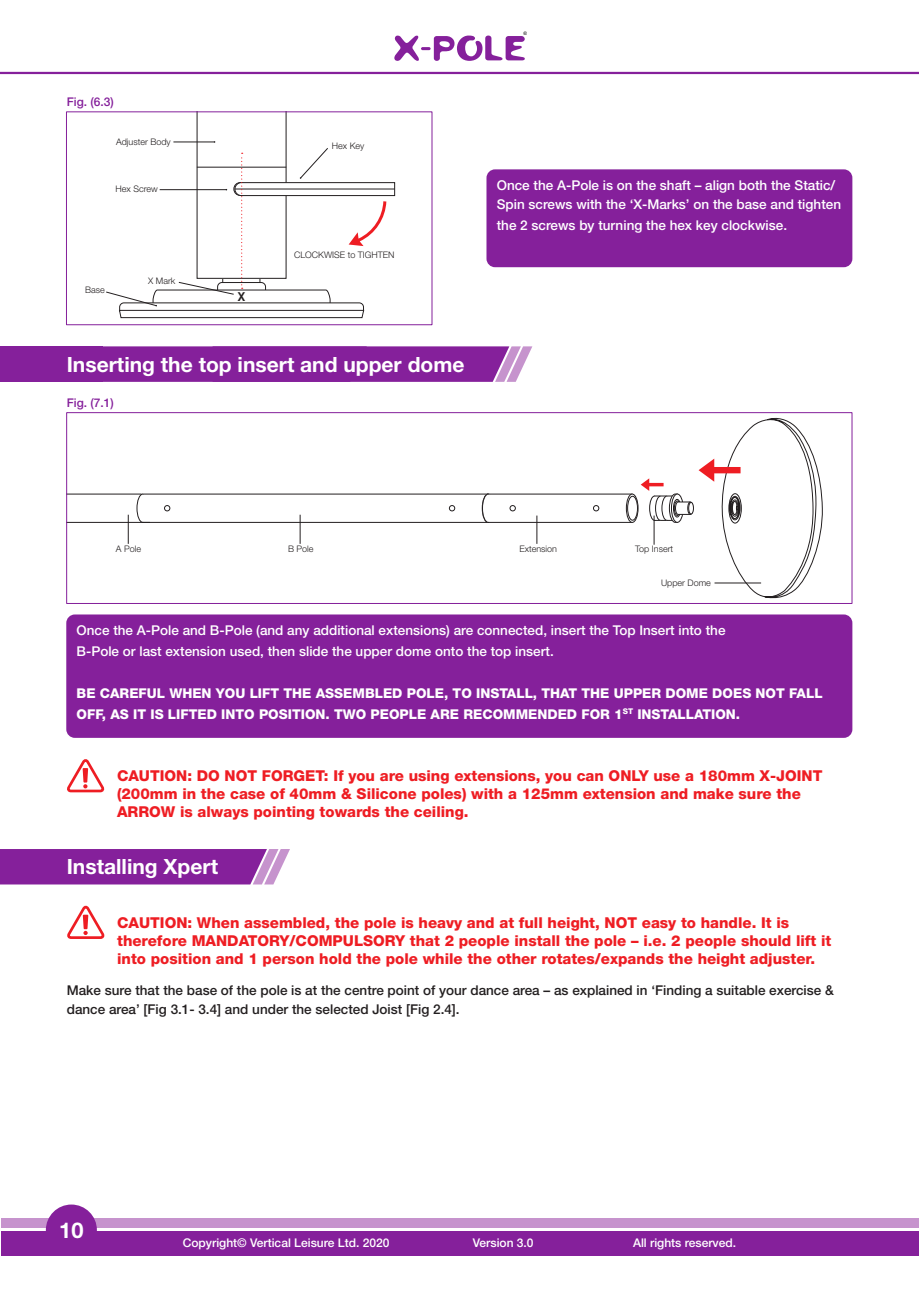
<style>
.page{position:relative;width:919px;height:1289px;background:#fff}
.page>*{position:absolute;margin:0;border:0;box-sizing:border-box;transform-origin:0 0}
.t1{font:700 21.75px "Helvetica Neue LT Std";color:#fff}
.t2{font:700 21px "Helvetica Neue LT Std";color:#fff}
.t3{font:800 15px/18px "Helvetica Neue LT Std";color:#ee1d23}
.t4{font:500 13.5px/19.5px "Helvetica Neue LT Std";color:#fff}
.t5{font:500 13.5px/19.5px "Helvetica Neue LT Std";color:#231f20}
.t6{font:800 13.5px/21px "Helvetica Neue LT Std";color:#fff}
.t7{font:800 12.3px "Futura BT";color:#231f20}
.t8{font:500 12px "Helvetica Neue LT Std";color:#fff}
.t9{font:500 12px "Helvetica Neue LT Std";color:#85209b}
.t10{font:300 9px "Helvetica Neue LT Std";color:#231f20}
.t11{font:4.8px "Arial";color:#000}
</style>
<div class="page">
<div style="left:1px;top:1230px;width:917px;height:25px;background:#85209b"></div>
<div style="left:1px;top:1218px;width:917px;height:9px;background:#c693cd"></div>
<hr style="left:0;top:72px;width:918px;height:2px;background:#85209b">
<svg style="left:106px;top:113px;width:289px;height:205px"></svg>
<div style="left:66px;top:111px;width:366px;height:214px;border:1px solid #85209b"></div>
<div style="left:486px;top:169px;width:366px;height:98px;background:#85209b;border-radius:9px"></div>
<svg style="left:394px;top:35px;width:130px;height:26px"></svg>
<div style="left:688px;top:502px;width:5px;height:12px;border:1px solid #231f20;border-radius:50%"></div>
<div style="left:626px;top:494px;width:12px;height:28px;border:1px solid #231f20;border-radius:50%"></div>
<div style="left:627px;top:496px;width:10px;height:24px;background:#fff;border-radius:50%"></div>
<div style="left:627px;top:496px;width:10px;height:24px;border:1px solid #231f20;border-radius:50%"></div>
<hr style="left:67px;top:494px;width:75px;height:1px;background:#231f20">
<hr style="left:67px;top:522px;width:83px;height:1px;background:#231f20">
<svg style="left:137px;top:493px;width:495px;height:51px"></svg>
<hr style="left:300px;top:514px;width:1px;height:30px;background:#231f20">
<hr style="left:128px;top:514px;width:1px;height:30px;background:#231f20">
<svg style="left:640px;top:478px;width:50px;height:66px"></svg>
<svg style="left:698px;top:417px;width:125px;height:182px"></svg>
<div style="left:66px;top:412px;width:786px;height:192px;border:1px solid #85209b"></div>
<div style="left:66px;top:614px;width:786px;height:123px;background:#85209b;border-radius:9px"></div>
<div style="left:0;top:346px;width:103px;height:36px;background:#85209b"></div>
<svg style="left:103px;top:346px;width:429px;height:36px;background:#8c2da0"></svg>
<svg style="left:68px;top:759px;width:37px;height:34px"></svg>
<svg style="left:0;top:849px;width:290px;height:35px;background:#8e30a2"></svg>
<svg style="left:68px;top:905px;width:37px;height:34px"></svg>
<div style="left:46px;top:1204px;width:51px;height:51px;background:#85209b;border-radius:50%"></div>
<p class="t9" style="left:67px;top:95px;width:49px">Fig. (6.3)</p>
<p class="t10" style="left:116px;top:136px;width:56px">Adjuster Body</p>
<p class="t10" style="left:115px;top:183px;width:44px">Hex Screw</p>
<p class="t10" style="left:85px;top:284px;width:21px">Base</p>
<p class="t10" style="left:148px;top:275px;width:29px">X Mark</p>
<p class="t7" style="left:238px;top:289px;width:9px">X</p>
<p class="t10" style="left:332px;top:140px;width:34px">Hex Key</p>
<p class="t10" style="left:294px;top:249px;width:102px">CLOCKWISE to TIGHTEN</p>
<p class="t2" style="left:67px;top:351px;width:399px">Inserting the top insert and upper dome</p>
<p class="t9" style="left:67px;top:395px;width:49px">Fig. (7.1)</p>
<p class="t11" style="left:523px;top:30px;width:5px">®</p>
<p class="t4" style="left:496px;top:175px;width:346px">Once the A-Pole is on the shaft – align both the Static/<br>Spin screws with the ‘X-Marks’ on the base and tighten</p>
<p class="t4" style="left:496px;top:215px;width:292px">the 2 screws by turning the hex key clockwise.</p>
<p class="t10" style="left:116px;top:543px;width:27px">A Pole</p>
<p class="t10" style="left:288px;top:543px;width:27px">B Pole</p>
<p class="t10" style="left:519px;top:543px;width:39px">Extension</p>
<p class="t10" style="left:635px;top:543px;width:40px">Top Insert</p>
<p class="t10" style="left:661px;top:577px;width:51px">Upper Dome</p>
<p class="t4" style="left:77px;top:619px;width:650px;line-height:21px">Once the A-Pole and B-Pole (and any additional extensions) are connected, insert the Top Insert into the<br>B-Pole or last extension used, then slide the upper dome onto the top insert.</p>
<p class="t6" style="left:77px;top:682px;width:747px">BE CAREFUL WHEN YOU LIFT THE ASSEMBLED POLE, TO INSTALL, THAT THE UPPER DOME DOES NOT FALL<br>OFF, AS IT IS LIFTED INTO POSITION. TWO PEOPLE ARE RECOMMENDED FOR 1<sup>ST</sup> INSTALLATION.</p>
<p class="t3" style="left:117px;top:766px;width:707px">CAUTION: DO NOT FORGET: If you are using extensions, you can ONLY use a 180mm X-JOINT (200mm in the case of 40mm &amp; Silicone poles) with a 125mm extension and make sure the<br>ARROW is always pointing towards the ceiling.</p>
<p class="t2" style="left:67px;top:853px;width:153px">Installing Xpert</p>
<p class="t3" style="left:117px;top:913px;width:715px">CAUTION: When assembled, the pole is heavy and at full height, NOT easy to handle. It is therefore MANDATORY/COMPULSORY that 2 people install the pole – i.e. 2 people should lift it into position and 1 person hold the pole while the other rotates/expands the height adjuster.</p>
<p class="t5" style="left:67px;top:979px;width:768px">Make sure that the base of the pole is at the centre point of your dance area – as explained in ‘Finding a suitable exercise &amp; dance area’ [Fig 3.1- 3.4] and under the selected Joist [Fig 2.4].</p>
<p class="t1" style="left:59px;top:1216px;width:26px">10</p>
<p class="t8" style="left:183px;top:1235px;width:208px">Copyright© Vertical Leisure Ltd. 2020</p>
<p class="t8" style="left:473px;top:1235px;width:62px">Version 3.0</p>
<p class="t8" style="left:633px;top:1235px;width:105px">All rights reserved.</p>
</div>
